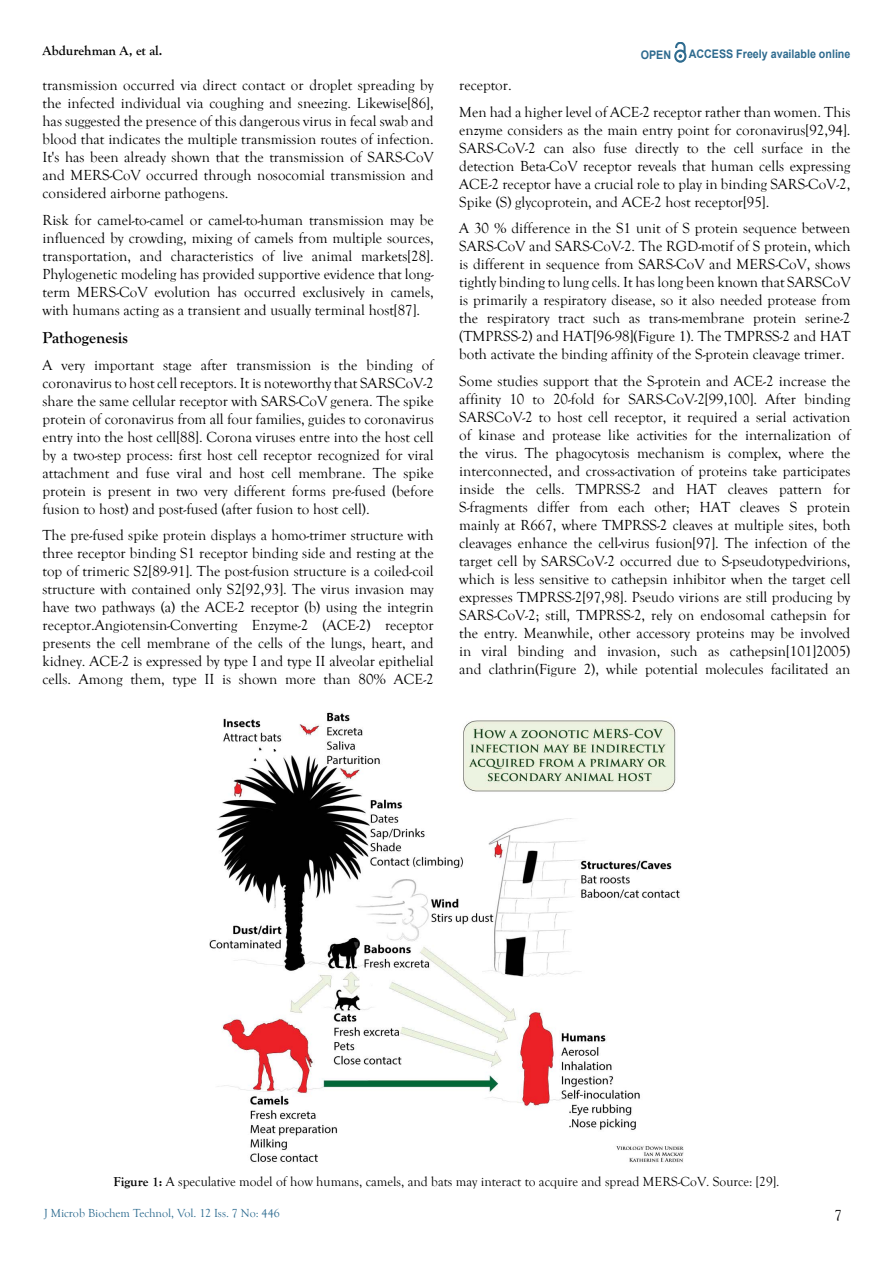
<style>
.page{position:relative;width:893px;height:1263px;background:#fff}
.page>*{position:absolute;margin:0;border:0;box-sizing:border-box;transform-origin:0 0}
.t1{font:700 16.5px "Goudy Old Style T";color:#000}
.t2{font:15px/18px "Goudy Old Style T";color:#000;text-align:justify}
.t3{font:13.5px "Goudy Old Style T";color:#000}
.t4{font:700 13.5px "Goudy Old Style T";color:#000}
.t5{font:12px "Goudy Old Style T";color:#2b6a8f}
.t6{font:700 11.85px "Arial";color:#2e6b8f;scale:.91 1}
.s1{font-weight:700}
</style>
<div class="page">
<svg style="left:674px;top:43px;width:12px;height:20px"></svg>
<img style="left:210px;top:712px;width:473px;height:451px">
<p class="t4" style="left:43px;top:43px;width:121px">Abdurehman A, et al.</p>
<p class="t6" style="left:641px;top:47px;width:35px">OPEN</p>
<p class="t6" style="left:689px;top:46px;width:179px">ACCESS Freely available online</p>
<p class="t2" style="left:43px;top:77px;width:393px">transmission occurred via direct contact or droplet spreading by the infected individual via coughing and sneezing. Likewise[86], has suggested the presence of this dangerous virus in fecal swab and blood that indicates the multiple transmission routes of infection.<br>It's has been already shown that the transmission of SARS-CoV and MERS-CoV occurred through nosocomial transmission and considered airborne pathogens.</p>
<p class="t2" style="left:43px;top:211px;width:393px">Risk for camel-to-camel or camel-to-human transmission may be influenced by crowding, mixing of camels from multiple sources, transportation, and characteristics of live animal markets[28].<br>Phylogenetic modeling has provided supportive evidence that long&shy;term MERS-CoV evolution has occurred exclusively in camels, with humans acting as a transient and usually terminal host[87].</p>
<p class="t1" style="left:43px;top:329px;width:87px">Pathogenesis</p>
<p class="t2" style="left:43px;top:356px;width:393px">A very important stage after transmission is the binding of coronavirus to host cell receptors. It is noteworthy that SARSCoV-2 share the same cellular receptor with SARS-CoV genera. The spike protein of coronavirus from all four families, guides to coronavirus entry into the host cell[88]. Corona viruses entre into the host cell by a two-step process: first host cell receptor recognized for viral attachment and fuse viral and host cell membrane. The spike protein is present in two very different forms pre-fused (before fusion to host) and post-fused (after fusion to host cell).</p>
<p class="t2" style="left:43px;top:527px;width:393px">The pre-fused spike protein displays a homo-trimer structure with three receptor binding S1 receptor binding side and resting at the top of trimeric S2[89-91]. The post-fusion structure is a coiled-coil structure with contained only S2[92,93]. The virus invasion may have two pathways (a) the ACE-2 receptor (b) using the integrin receptor.Angiotensin-Converting Enzyme-2 (ACE-2) receptor presents the cell membrane of the cells of the lungs, heart, and kidney. ACE-2 is expressed by type I and type II alveolar epithelial cells. Among them, type II is shown more than 80% ACE-2</p>
<p class="t2" style="left:459px;top:73px;width:393px;line-height:26.5px">receptor.<br>Men had a higher level of ACE-2 receptor rather than women. This</p>
<p class="t2" style="left:459px;top:121px;width:393px">enzyme considers as the main entry point for coronavirus[92,94].<br>SARS-CoV-2 can also fuse directly to the cell surface in the detection Beta-CoV receptor reveals that human cells expressing ACE-2 receptor have a crucial role to play in binding SARS-CoV-2, Spike (S) glycoprotein, and ACE-2 host receptor[95].</p>
<p class="t2" style="left:459px;top:220px;width:393px">A 30 % difference in the S1 unit of S protein sequence between SARS-CoV and SARS-CoV-2. The RGD-motif of S protein, which is different in sequence from SARS-CoV and MERS-CoV, shows tightly binding to lung cells. It has long been known that SARSCoV is primarily a respiratory disease, so it also needed protease from the respiratory tract such as trans-membrane protein serine-2 (TMPRSS-2) and HAT[96-98](Figure 1). The TMPRSS-2 and HAT both activate the binding affinity of the S-protein cleavage trimer.</p>
<p class="t2" style="left:459px;top:372px;width:393px">Some studies support that the S-protein and ACE-2 increase the affinity 10 to 20-fold for SARS-CoV-2[99,100]. After binding SARSCoV-2 to host cell receptor, it required a serial activation of kinase and protease like activities for the internalization of the virus. The phagocytosis mechanism is complex, where the interconnected, and cross-activation of proteins take participates inside the cells. TMPRSS-2 and HAT cleaves pattern for S-fragments differ from each other; HAT cleaves S protein mainly at R667, where TMPRSS-2 cleaves at multiple sites, both cleavages enhance the cell-virus fusion[97]. The infection of the target cell by SARSCoV-2 occurred due to S-pseudotypedvirions, which is less sensitive to cathepsin inhibitor when the target cell expresses TMPRSS-2[97,98]. Pseudo virions are still producing by SARS-CoV-2; still, TMPRSS-2, rely on endosomal cathepsin for the entry. Meanwhile, other accessory proteins may be involved in viral binding and invasion, such as cathepsin[101]2005) and clathrin(Figure 2), while potential molecules facilitated an</p>
<p class="t3" style="left:113px;top:1174px;width:667px"><span class="s1">Figure 1:</span> A speculative model of how humans, camels, and bats may interact to acquire and spread MERS-CoV. Source: [29].</p>
<p class="t5" style="left:44px;top:1207px;width:237px">J Microb Biochem Technol, Vol. 12 Iss. 7 No: 446</p>
<p class="t2" style="left:834px;top:1207px;width:9px">7</p>
</div>
